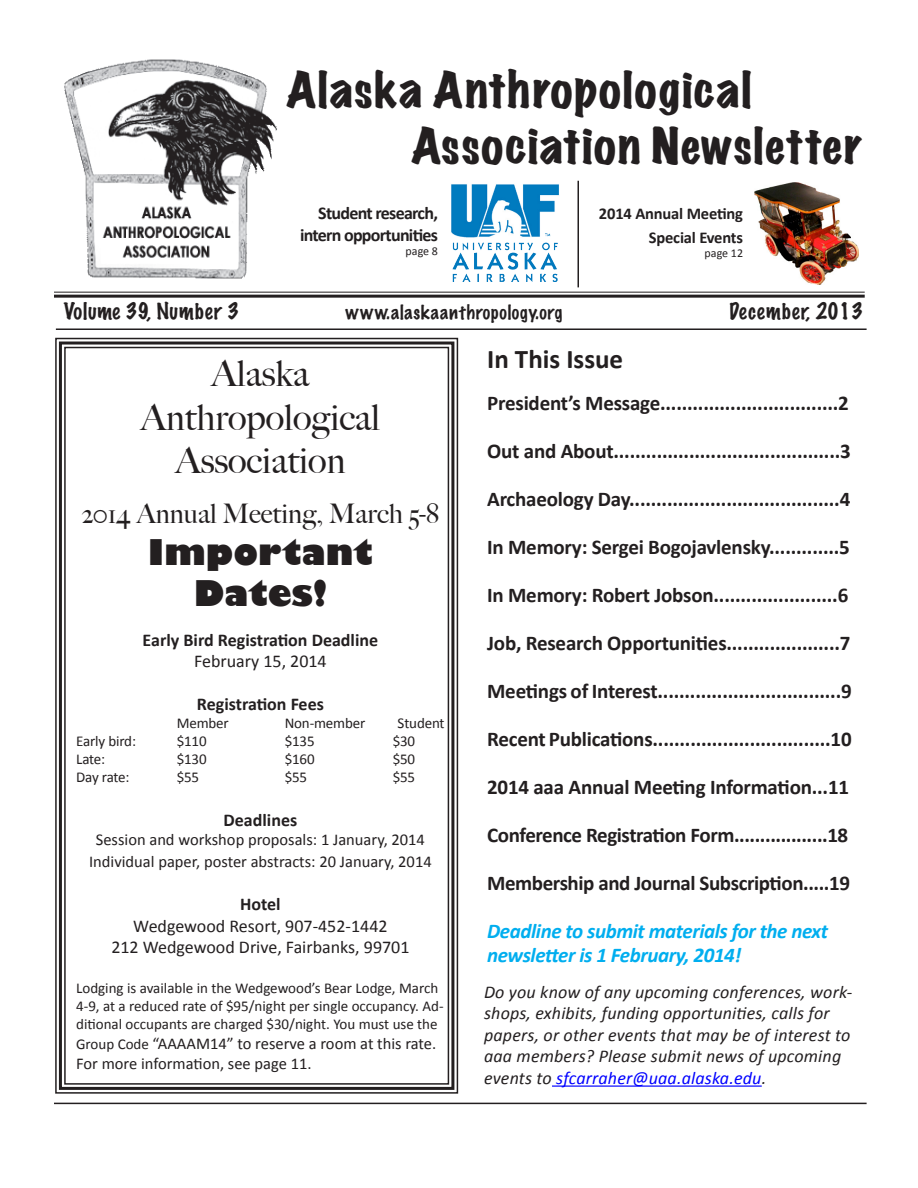
<style>
.page{position:relative;width:918px;height:1188px;background:#fff}
.page>*{position:absolute;margin:0;border:0;box-sizing:border-box;transform-origin:0 0}
.t1{font:expanded 45px "Marker Felt";letter-spacing:.035em;color:#231f20}
.t2{font:500 36px "Big Caslon";color:#231f20}
.t3{font:800 34.5px/41.4px "Gill Sans";color:#231f20;text-align:center}
.t4{font:500 27px "Big Caslon";color:#231f20}
.t5{font:700 27px "Calibri";color:#231f20}
.t6{font:700 21px "Calibri";letter-spacing:-.01em;color:#231f20}
.t7{font:italic 700 21px/24px "Calibri";letter-spacing:-.02em;color:#00aeef}
.t8{font:100 21px "Marker Felt";letter-spacing:.035em;color:#231f20}
.t9{font:italic 18px/21.6px "Calibri";letter-spacing:.01em;color:#231f20}
.t10{font:18px "Calibri";color:#231f20}
.t11{font:700 18px "Calibri";letter-spacing:-.01em;color:#231f20}
.t12{font:700 18px/21.6px "Calibri";letter-spacing:-.04em;color:#231f20;text-align:right}
.t13{font:100 18px "Marker Felt";letter-spacing:.045em;color:#231f20}
.t14{font:16.5px/19.8px "Calibri";color:#231f20}
.t15{font:700 16.5px "Calibri";letter-spacing:-.01em;color:#231f20}
.t16{font:15px/18px "Calibri";color:#231f20}
.t17{font:12px "Calibri";color:#231f20}
.s1{font-size:15px}
.s2{color:#00f}
</style>
<div class="page">
<img style="left:64px;top:59px;width:213px;height:220px">
<hr style="left:54px;top:295px;width:811px;height:3px;background:#231f20">
<hr style="left:54px;top:292px;width:811px;height:1px;background:#231f20">
<hr style="left:56px;top:328px;width:811px;height:2px;background:#231f20">
<hr style="left:552px;top:1086px;width:210px;height:1px;background:#00f">
<svg style="left:55px;top:337px;width:404px;height:757px"></svg>
<div style="left:59px;top:342px;width:395px;height:748px;border:3px solid #231f20"></div>
<div style="left:64px;top:347px;width:385px;height:738px;border:2px solid #231f20"></div>
<hr style="left:54px;top:1103px;width:813px;height:1px;background:#231f20">
<img style="left:755px;top:182px;width:104px;height:102px">
<img style="left:451px;top:184px;width:108px;height:98px">
<hr style="left:578px;top:181px;width:1px;height:106px;background:#231f20">
<p class="t1" style="left:286px;top:54px;width:467px">Alaska Anthropological</p>
<p class="t1" style="left:412px;top:110px;width:452px">Association Newsletter</p>
<p class="t12" style="left:300px;top:202px;width:140px">Student research, intern opportunities</p>
<p class="t17" style="left:406px;top:244px;width:34px">page 8</p>
<p class="t15" style="left:599px;top:203px;width:146px">2014 Annual Meeting</p>
<p class="t15" style="left:649px;top:227px;width:96px">Special Events</p>
<p class="t17" style="left:705px;top:246px;width:40px">page 12</p>
<p class="t8" style="left:64px;top:294px;width:177px">Volume 39, Number 3</p>
<p class="t13" style="left:346px;top:298px;width:218px">www.alaskaanthropology.org</p>
<p class="t8" style="left:729px;top:294px;width:136px">December, 2013</p>
<p class="t5" style="left:487px;top:342px;width:138px">In This Issue</p>
<p class="t6" style="left:487px;top:390px;width:363px">President’s Message.................................2</p>
<p class="t6" style="left:487px;top:438px;width:365px">Out and About..........................................3</p>
<p class="t6" style="left:487px;top:486px;width:365px">Archaeology Day.......................................4</p>
<p class="t6" style="left:487px;top:534px;width:364px">In Memory: Sergei Bogojavlensky.............5</p>
<p class="t6" style="left:487px;top:582px;width:363px">In Memory: Robert Jobson.......................6</p>
<p class="t6" style="left:487px;top:630px;width:365px">Job, Research Opportunities.....................7</p>
<p class="t6" style="left:487px;top:678px;width:366px">Meetings of Interest..................................9</p>
<p class="t6" style="left:487px;top:726px;width:366px">Recent Publications.................................10</p>
<p class="t6" style="left:487px;top:774px;width:363px">2014 aaa Annual Meeting Information...11</p>
<p class="t6" style="left:487px;top:822px;width:363px">Conference Registration Form..................18</p>
<p class="t6" style="left:487px;top:870px;width:364px">Membership and Journal Subscription.....19</p>
<p class="t7" style="left:487px;top:919px;width:342px">Deadline to submit materials for the next newsletter is 1 February, 2014!</p>
<p class="t2" style="left:212px;top:353px;width:99px">Alaska</p>
<p class="t2" style="left:141px;top:396px;width:241px">Anthropological</p>
<p class="t2" style="left:175px;top:439px;width:172px">Association</p>
<p class="t4" style="left:82px;top:498px;width:359px">2014 Annual Meeting, March 5-8</p>
<p class="t3" style="left:148px;top:534px;width:227px">Important<br>Dates!</p>
<p class="t11" style="left:143px;top:628px;width:237px">Early Bird Registration Deadline</p>
<p class="t10" style="left:194px;top:650px;width:134px">February 15, 2014</p>
<p class="t11" style="left:197px;top:693px;width:129px">Registration Fees</p>
<p class="t16" style="left:177px;top:714px;width:54px">Member</p>
<p class="t16" style="left:285px;top:714px;width:82px">Non-member</p>
<p class="t16" style="left:398px;top:714px;width:48px">Student</p>
<p class="t16" style="left:76px;top:732px;width:61px">Early bird:</p>
<p class="t16" style="left:177px;top:732px;width:31px">$110</p>
<p class="t16" style="left:285px;top:732px;width:31px">$135</p>
<p class="t16" style="left:393px;top:732px;width:24px">$30</p>
<p class="t16" style="left:76px;top:750px;width:31px">Late:</p>
<p class="t16" style="left:177px;top:750px;width:31px">$130</p>
<p class="t16" style="left:285px;top:750px;width:31px">$160</p>
<p class="t16" style="left:393px;top:750px;width:24px">$50</p>
<p class="t16" style="left:76px;top:768px;width:55px">Day rate:</p>
<p class="t16" style="left:177px;top:768px;width:24px">$55</p>
<p class="t16" style="left:285px;top:768px;width:24px">$55</p>
<p class="t16" style="left:393px;top:768px;width:24px">$55</p>
<p class="t11" style="left:224px;top:808px;width:75px">Deadlines</p>
<p class="t14" style="left:96px;top:830px;width:331px">Session and workshop proposals: 1 January, 2014</p>
<p class="t14" style="left:89px;top:852px;width:344px">Individual paper, poster abstracts: 20 January, 2014</p>
<p class="t11" style="left:240px;top:893px;width:42px">Hotel</p>
<p class="t10" style="left:133px;top:914px;width:256px">Wedgewood Resort, 907-452-1442</p>
<p class="t10" style="left:111px;top:936px;width:300px">212 Wedgewood Drive, Fairbanks, 99701</p>
<p class="t16" style="left:76px;top:979px;width:369px">Lodging is available in the Wedgewood’s Bear Lodge, March<br>4-9, at a reduced rate of $95/night per single occupancy. Ad&shy;ditional occupants are charged $30/night. You must use the</p>
<p class="t14" style="left:76px;top:1033px;width:362px"><span class="s1">Group Code</span> “AAAAM14” to reserve a room at this rate.<br>For more information, see page 11.</p>
<p class="t9" style="left:484px;top:980px;width:370px">Do you know of any upcoming conferences, work&shy;shops, exhibits, funding opportunities, calls for papers, or other events that may be of interest to aaa members? Please submit news of upcoming events to <span class="s2">sfcarraher@uaa.alaska.edu</span>.</p>
</div>
